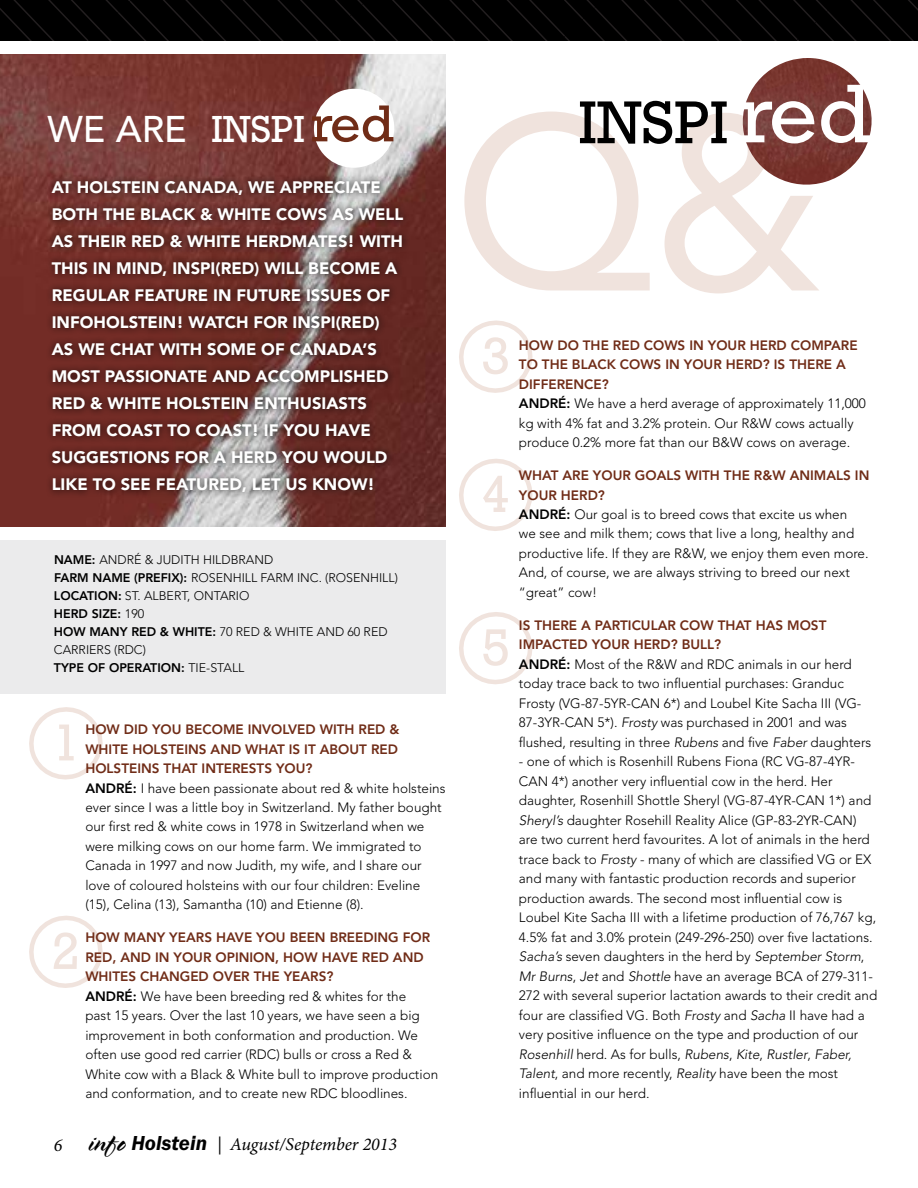
<style>
.page{position:relative;width:918px;height:1188px;background:#fff}
.page>*{position:absolute;margin:0;border:0;box-sizing:border-box;transform-origin:0 0}
.t1{font:61.5px "Rockwell";color:#000}
.t2{font:52.8px "Rockwell";color:#f0e3dd}
.t3{font:52.8px "Rockwell";color:#702c17}
.t4{font:500 36.9px "Avenir LT Std";color:#fff}
.t5{font:italic 18px "Minion Pro";color:#000}
.t6{font:900 16.5px/27px "Avenir LT Std";color:#fff}
.t7{font:300 13.5px/19.5px "Avenir LT Std";color:#000}
.t8{font:800 13.5px/19.5px "Avenir LT Std";color:#702c17}
.t9{font:300 12.45px/18px "Avenir LT Std";color:#000}
.t10{font:800 12.45px/18px "Avenir LT Std";color:#000}
.s1{font-family:"Rockwell";font-weight:400;font-size:38.4px}
.s2{font-weight:300}
.s3{font-weight:800}
.s4{font-weight:800;color:#702c17}
.s5{font-family:"Spring LP Std";font-style:normal;font-size:27px}
.s6{font-family:"ITC Franklin Gothic Std";font-weight:600;font-size:21px}
.s7{font-size:84.6px;color:#fff}
.s8{font-style:italic}
</style>
<div class="page">
<svg style="left:29px;top:915px;width:74px;height:73px"></svg>
<svg style="left:29px;top:707px;width:74px;height:73px"></svg>
<svg style="left:459px;top:320px;width:74px;height:73px"></svg>
<svg style="left:459px;top:458px;width:74px;height:73px"></svg>
<svg style="left:459px;top:612px;width:74px;height:73px"></svg>
<svg style="left:464px;top:112px;width:355px;height:181px"></svg>
<svg style="left:0;top:0;width:918px;height:40px;background:#020202"></svg>
<img style="left:0;top:54px;width:446px;height:472px">
<div style="left:45px;top:174px;width:365px;height:325px;background:#000;opacity:.75"></div>
<img style="left:735px;top:58px;width:137px;height:134px">
<div style="left:0;top:540px;width:446px;height:153px;background:#ebebec"></div>
<svg style="left:309px;top:84px;width:90px;height:88px"></svg>
<h3 class="t4" style="left:48px;top:108px;width:259px">WE ARE <span class="s1">INSPI</span></h3>
<h2 class="t3" style="left:311px;top:93px;width:84px">red</h2>
<p class="t6" style="left:52px;top:174px;width:49px">AT HOLS</p>
<p class="t6" style="left:52px;top:174px;width:331px;text-indent:70px">TEIN CANADA, WE APPRECIATE<br>BOTH TH E BLAC</p>
<p class="t6" style="left:52px;top:201px;width:350px;text-indent:132px">K &amp; WH ITE COWS AS WELL<br>AS TH EIR RED &amp; WH ITE H ERDMATES! WITH<br>TH IS IN MIND, INSPI(RED) WILL BECOME A<br>REGULAR FEATURE IN FUTURE ISSUES OF<br>INFOHOLS</p>
<p class="t6" style="left:138px;top:309px;width:243px">TEIN! WATCH FOR INSPI(RED)</p>
<p class="t6" style="left:52px;top:335px;width:72px">AS WE CHA</p>
<p class="t6" style="left:145px;top:335px;width:232px">T WITH SO ME OF CANADA’S</p>
<p class="t6" style="left:52px;top:362px;width:74px">MOST PASS</p>
<p class="t6" style="left:145px;top:362px;width:124px">IONATE AND ACCO</p>
<p class="t6" style="left:304px;top:362px;width:86px">MPLISH ED</p>
<p class="t6" style="left:52px;top:389px;width:139px">RED &amp; WH ITE HOLS</p>
<p class="t6" style="left:211px;top:389px;width:156px">TEIN ENTH USIASTS</p>
<p class="t6" style="left:52px;top:416px;width:68px">FROM COAS</p>
<p class="t6" style="left:153px;top:416px;width:55px">T TO COAS</p>
<p class="t6" style="left:52px;top:416px;width:337px;text-indent:191px">T! IFYOU HAVE<br>SUGGESTIONS FOR A H ERD YOU WOULD<br>LIKE TO SEE FEATURED, LET US KNOW!</p>
<p class="t10" style="left:54px;top:551px;width:64px">NAME: <span class="s2">Andr</span></p>
<p class="t9" style="left:134px;top:551px;width:37px">é &amp; Judith</p>
<p class="t9" style="left:54px;top:551px;width:167px;text-indent:149px">Hildbrand<br><span class="s3">FARM NAME (PREFIX):</span> Rosenhill</p>
<p class="t9" style="left:261px;top:569px;width:16px">Farm</p>
<p class="t9" style="left:297px;top:569px;width:48px">Inc. (Rosenhill</p>
<p class="t9" style="left:395px;top:569px;width:5px">)</p>
<p class="t10" style="left:54px;top:587px;width:10px">LOC</p>
<p class="t9" style="left:79px;top:587px;width:82px"><span class="s3">ATIO N:</span> St. Albert</p>
<p class="t9" style="left:187px;top:587px;width:26px">, Ontario</p>
<p class="t10" style="left:54px;top:605px;width:92px">HERD SIZE: <span class="s2">190<br></span>HOW</p>
<p class="t10" style="left:89px;top:623px;width:155px">MANY RED &amp; WHITE: <span class="s2">70 red</span></p>
<p class="t9" style="left:263px;top:623px;width:21px">&amp; white</p>
<p class="t9" style="left:317px;top:623px;width:10px">and</p>
<p class="t9" style="left:347px;top:623px;width:25px">60 red</p>
<p class="t9" style="left:54px;top:641px;width:8px">carriers</p>
<p class="t10" style="left:54px;top:641px;width:172px;text-indent:60px"><span class="s2">(RDC)<br></span>TYPE OF OPERATION: <span class="s2">Tie-Stall</span></p>
<h2 class="t2" style="left:52px;top:712px;width:30px">1</h2>
<h2 class="t2" style="left:52px;top:920px;width:30px">2</h2>
<p class="t8" style="left:85px;top:720px;width:13px">HOW</p>
<p class="t8" style="left:124px;top:720px;width:9px">DID</p>
<p class="t8" style="left:152px;top:720px;width:44px">YOU BECO</p>
<p class="t8" style="left:223px;top:720px;width:76px">ME INVOLVED</p>
<p class="t7" style="left:85px;top:720px;width:362px;text-indent:234px"><span class="s4">WITH RED &amp;<br>WHITE HO LSTEI NS AND WHAT IS IT ABO UT RED<br>HO LSTEI NS THAT INTERESTS YO U?<br></span><span class="s3">AN DRÉ:</span> I have been passionate about red &amp; white holsteins ever since I was a little boy in Switzerland. My father bought our first red &amp; white cows in 1978 in Switzerland when we were milking cows on our home farm. We immigrated to Canada in 1997 and now Judith, my wife, and I share our love of coloured holsteins with our four children: Eveline (15), Celina (13), Samantha (10) and Etienne (8).</p>
<p class="t8" style="left:85px;top:928px;width:13px">HOW</p>
<p class="t8" style="left:124px;top:928px;width:175px">MANY YEARS HAVE YO U BEE</p>
<p class="t8" style="left:315px;top:928px;width:41px">N BREEDI</p>
<p class="t8" style="left:85px;top:928px;width:346px;text-indent:292px">NG FOR<br>RED, AND IN YOUR OPI NION, HOW HAVE RED AND<br>WHITES CHANGED OVE</p>
<p class="t7" style="left:85px;top:967px;width:354px;text-indent:156px"><span class="s4">R THE YEARS?<br></span><span class="s3">AN DRÉ:</span> We have been breeding red &amp; whites for the<br>past 15 years. Over the last 10 years, we have seen a big improvement in both conformation and production. We often use good red carrier (RDC) bulls or cross a Red &amp; White cow with a Black &amp; White bull to improve production and conformation, and to create new RDC bloodlines.</p>
<h3 class="t5" style="left:54px;top:1132px;width:345px">6 <span class="s5">info</span> <span class="s6">Holstein</span> | August/September 2013</h3>
<h1 class="t1" style="left:578px;top:87px;width:294px">INSPI <span class="s7">red</span></h1>
<h2 class="t2" style="left:481px;top:325px;width:30px">3</h2>
<h2 class="t2" style="left:481px;top:464px;width:30px">4</h2>
<h2 class="t2" style="left:481px;top:617px;width:30px">5</h2>
<p class="t8" style="left:519px;top:335px;width:13px">HOW</p>
<p class="t8" style="left:557px;top:335px;width:98px">DO THE RED COWS</p>
<p class="t8" style="left:689px;top:335px;width:168px">IN YOUR HERD COMPARE</p>
<p class="t8" style="left:519px;top:355px;width:113px">TO THE BLACK COWS</p>
<p class="t8" style="left:665px;top:355px;width:182px">IN YOUR HERD? IS THERE A</p>
<p class="t7" style="left:519px;top:374px;width:349px"><span class="s4">DI FFERENCE?<br></span><span class="s3">AN DRÉ:</span> We have a herd average of approximately 11,000 kg with 4% fat and 3.2% protein. Our R&amp;W cows actually produce 0.2% more fat than our B&amp;W cows on average.</p>
<p class="t7" style="left:519px;top:466px;width:352px"><span class="s4">WHAT ARE YO UR GOALS WITH THE R&amp;W ANIMALS IN YOUR HERD?<br></span><span class="s3">AN DRÉ:</span> Our goal is to breed cows that excite us when<br>we see and milk them; cows that live a long, healthy and productive life. If they are R&amp;W, we enjoy them even more.<br>And, of course, we are always striving to breed our next “great” cow!</p>
<p class="t8" style="left:519px;top:616px;width:174px">IS THERE A PARTICULAR COW</p>
<p class="t7" style="left:519px;top:616px;width:354px;text-indent:199px"><span class="s4">THAT HAS MOST IMPACTED YOUR HERD? BULL?<br></span><span class="s3">ANDRÉ:</span> Most of the R&amp;W and RDC animals in our herd today trace back to two influential purchases: Granduc Frosty (VG-87-5YR-CAN 6*) and Loubel Kite Sacha III (VG-87-3YR-CAN 5*). <span class="s8">Frosty</span> was purchased in 2001 and was flushed, resulting in three <span class="s8">Rubens</span> and five <span class="s8">Faber</span> daughters</p>
<p class="t7" style="left:519px;top:752px;width:360px">- one of which is Rosenhill Rubens Fiona (RC VG-87-4YR-CAN 4*) another very influential cow in the herd. Her daughter, Rosenhill Shottle Sheryl (VG-87-4YR-CAN 1*) and <span class="s8">Sheryl’s</span> daughter Rosehill Reality Alice (GP-83-2YR-CAN) are two current herd favourites. A lot of animals in the herd trace back to <span class="s8">Frosty</span> - many of which are classified VG or EX and many with fantastic production records and superior production awards. The second most influential cow is Loubel Kite Sacha III with a lifetime production of 76,767 kg, 4.5% fat and 3.0% protein (249-296-250) over five lactations.<br><span class="s8">Sacha’s</span> seven daughters in the herd by <span class="s8">September Storm</span>, <span class="s8">Mr Burns</span>, <span class="s8">Jet</span> and <span class="s8">Shottle</span> have an average BCA of 279-311- 272 with several superior lactation awards to their credit and four are classified VG. Both <span class="s8">Frosty</span> and <span class="s8">Sacha</span> II have had a very positive influence on the type and production of our <span class="s8">Rosenhill</span> herd. As for bulls, <span class="s8">Rubens</span>, <span class="s8">Kite</span>, <span class="s8">Rustler</span>, <span class="s8">Faber, Talent</span>, and more recently, <span class="s8">Reality</span> have been the most influential in our herd.</p>
</div>
